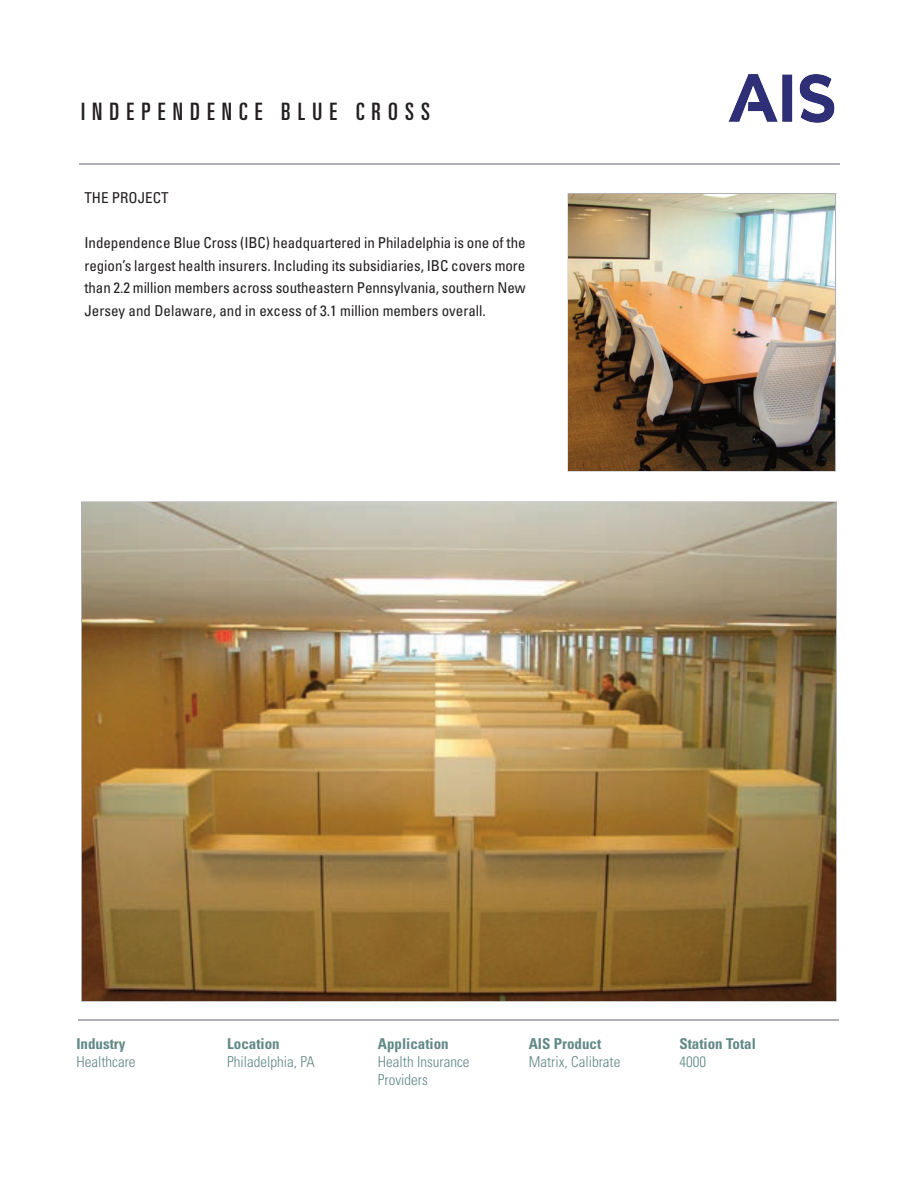
<style>
.page{position:relative;width:918px;height:1188px;background:#fff}
.page>*{position:absolute;margin:0;border:0;box-sizing:border-box;transform-origin:0 0}
.t1{font:ultra-condensed 24px "Univers LT";letter-spacing:.3em;color:#231f20}
.t2{font:condensed 15px/22.5px "Univers LT";color:#231f20;text-align:justify}
.t3{font:300 condensed 15px/18px "Univers LT";color:#628986}
.t4{font:700 condensed 15px "Univers LT";color:#628986}
</style>
<div class="page">
<img style="left:82px;top:503px;width:754px;height:498px">
<img style="left:569px;top:194px;width:266px;height:276px">
<hr style="left:79px;top:163px;width:760px;height:2px;background:#b0b1b5">
<hr style="left:79px;top:1019px;width:760px;height:2px;background:#b0b1b5">
<img style="left:728px;top:74px;width:107px;height:49px">
<h1 class="t1" style="left:81px;top:102px;width:351px">INDEPENDENCE BLUE CROSS</h1>
<p class="t2" style="left:84px;top:188px;width:86px">THE PROJECT</p>
<p class="t2" style="left:84px;top:233px;width:443px">Independence Blue Cross (IBC) headquartered in Philadelphia is one of the region’s largest health insurers. Including its subsidiaries, IBC covers more than 2.2 million members across southeastern Pennsylvania, southern New Jersey and Delaware, and in excess of 3.1 million members overall.</p>
<p class="t4" style="left:76px;top:1038px;width:51px">Industry</p>
<p class="t4" style="left:227px;top:1038px;width:54px">Location</p>
<p class="t4" style="left:378px;top:1038px;width:72px">Application</p>
<p class="t4" style="left:529px;top:1038px;width:74px">AIS Product</p>
<p class="t4" style="left:679px;top:1038px;width:78px">Station Total</p>
<p class="t3" style="left:76px;top:1054px;width:61px">Healthcare</p>
<p class="t3" style="left:227px;top:1054px;width:89px">Philadelphia, PA</p>
<p class="t3" style="left:378px;top:1054px;width:93px">Health Insurance<br>Providers</p>
<p class="t3" style="left:529px;top:1054px;width:93px">Matrix, Calibrate</p>
<p class="t3" style="left:679px;top:1054px;width:28px">4000</p>
</div>
